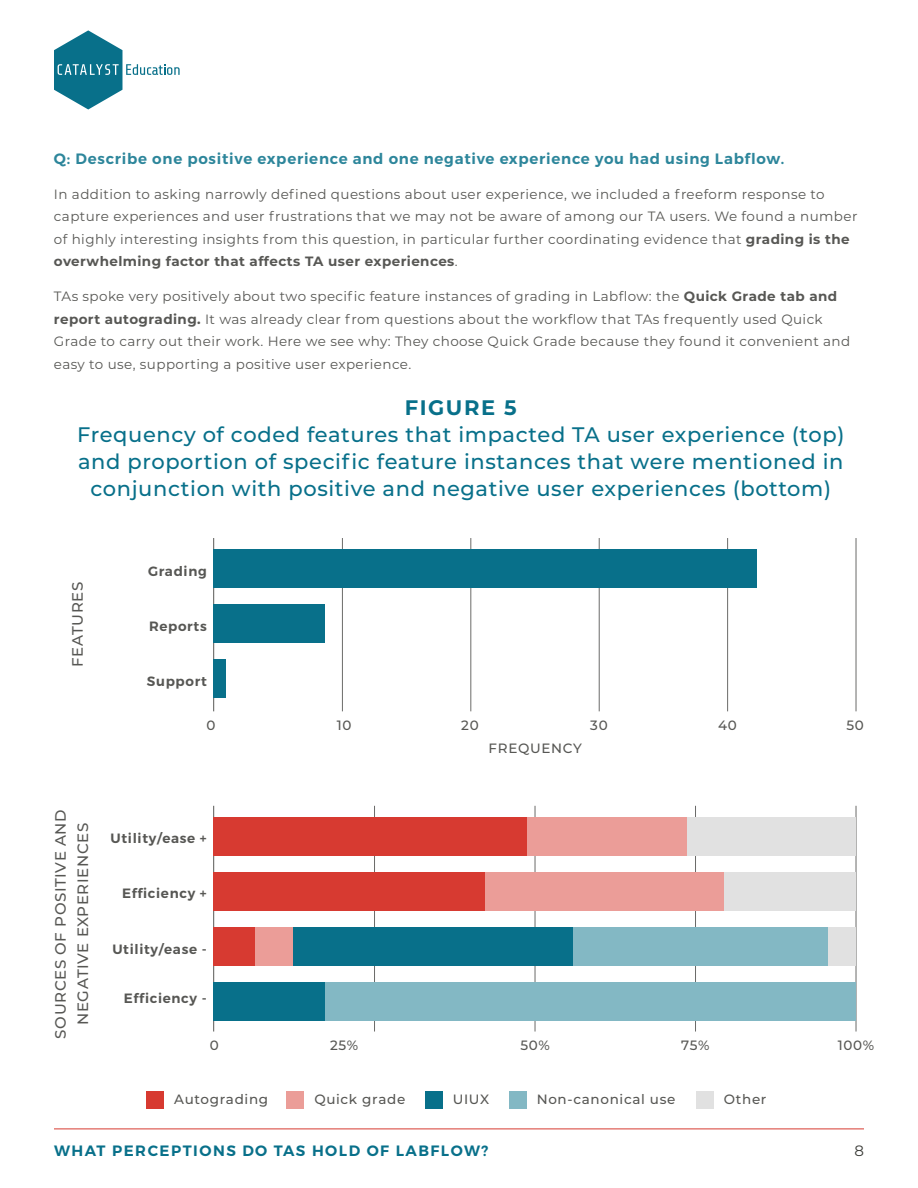
<style>
.page{position:relative;width:918px;height:1188px;background:#fff}
.page>*{position:absolute;margin:0;border:0;box-sizing:border-box;transform-origin:0 0}
.t1{font:500 21px/27px "Montserrat";letter-spacing:.03em;color:#08708a;text-align:center}
.t2{font:700 21px "Montserrat";letter-spacing:.075em;color:#08708a}
.t3{font:600 15px "Montserrat";letter-spacing:.05em;color:#2d869b}
.t4{font:500 15px/22.5px "Montserrat";letter-spacing:.04em;color:#575754;text-align:center}
.t5{font:600 15px "Montserrat";letter-spacing:.1em;color:#08708a}
.t6{font:15px "Montserrat";color:#393a36}
.t7{font:13.5px/22.5px "Montserrat";letter-spacing:.03em;color:#575754}
.t8{font:500 13.5px "Montserrat";letter-spacing:.05em;color:#575754}
.t9{font:600 13.5px "Montserrat";letter-spacing:.05em;color:#575754}
.s1{font-weight:700}
</style>
<div class="page">
<svg style="left:54px;top:30px;width:126px;height:80px"></svg>
<hr style="left:54px;top:1129px;width:810px;height:1px;background:#d73a31">
<svg style="left:453px;top:707px;width:404px;height:423px"></svg>
<svg style="left:708px;top:849px;width:148px;height:281px"></svg>
<svg style="left:769px;top:864px;width:95px;height:266px"></svg>
<hr style="left:213px;top:538px;width:1px;height:173px;background:#6b6b69">
<hr style="left:213px;top:806px;width:1px;height:226px;background:#6b6b69">
<hr style="left:342px;top:538px;width:1px;height:173px;background:#6b6b69">
<hr style="left:374px;top:806px;width:1px;height:226px;background:#6b6b69">
<hr style="left:471px;top:538px;width:1px;height:173px;background:#6b6b69">
<hr style="left:535px;top:806px;width:1px;height:226px;background:#6b6b69">
<hr style="left:599px;top:538px;width:1px;height:173px;background:#6b6b69">
<hr style="left:695px;top:806px;width:1px;height:226px;background:#6b6b69">
<hr style="left:727px;top:538px;width:1px;height:173px;background:#6b6b69">
<hr style="left:856px;top:538px;width:1px;height:173px;background:#6b6b69">
<hr style="left:856px;top:806px;width:1px;height:226px;background:#6b6b69">
<div style="left:213px;top:550px;width:543px;height:38px;background:#08708a"></div>
<div style="left:213px;top:818px;width:642px;height:38px;background:#e1e1e1"></div>
<div style="left:213px;top:605px;width:111px;height:38px;background:#08708a"></div>
<div style="left:213px;top:872px;width:642px;height:39px;background:#e1e1e1"></div>
<div style="left:213px;top:659px;width:13px;height:39px;background:#08708a"></div>
<div style="left:213px;top:927px;width:642px;height:39px;background:#e1e1e1"></div>
<div style="left:213px;top:982px;width:642px;height:38px;background:#83b8c4"></div>
<div style="left:146px;top:1091px;width:18px;height:18px;background:#d73a31"></div>
<div style="left:509px;top:1091px;width:17px;height:18px;background:#83b8c4"></div>
<div style="left:286px;top:1091px;width:18px;height:18px;background:#eb9d98"></div>
<div style="left:696px;top:1091px;width:18px;height:18px;background:#e1e1e1"></div>
<div style="left:425px;top:1091px;width:18px;height:18px;background:#08708a"></div>
<div style="left:213px;top:818px;width:474px;height:38px;background:#eb9d98"></div>
<div style="left:213px;top:872px;width:511px;height:39px;background:#eb9d98"></div>
<div style="left:213px;top:818px;width:313px;height:38px;background:#d73a31"></div>
<div style="left:213px;top:872px;width:272px;height:39px;background:#d73a31"></div>
<div style="left:213px;top:927px;width:614px;height:39px;background:#83b8c4"></div>
<div style="left:213px;top:927px;width:359px;height:39px;background:#08708a"></div>
<div style="left:213px;top:927px;width:79px;height:39px;background:#eb9d98"></div>
<div style="left:213px;top:927px;width:41px;height:39px;background:#d73a31"></div>
<div style="left:213px;top:982px;width:111px;height:38px;background:#08708a"></div>
<p class="t3" style="left:54px;top:149px;width:732px">Q: Describe one positive experience and one negative experience you had using Labflow.</p>
<p class="t7" style="left:54px;top:182px;width:805px">In addition to asking narrowly defined questions about user experience, we included a freeform response to capture experiences and user frustrations that we may not be aware of among our TA users. We found a number of highly interesting insights from this question, in particular further coordinating evidence that <span class="s1">grading is the overwhelming factor that affects TA user experiences</span>.</p>
<p class="t7" style="left:54px;top:285px;width:798px">TAs spoke very positively about two specific feature instances of grading in Labflow: the <span class="s1">Quick Grade tab and report autograding.</span> It was already clear from questions about the workflow that TAs frequently used Quick Grade to carry out their work. Here we see why: They choose Quick Grade because they found it convenient and easy to use, supporting a positive user experience.</p>
<h1 class="t2" style="left:405px;top:392px;width:114px">FIGURE 5</h1>
<h1 class="t1" style="left:77px;top:420px;width:769px">Frequency of coded features that impacted TA user experience (top) and proportion of specific feature instances that were mentioned in conjunction with positive and negative user experiences (bottom)</h1>
<p class="t4" style="left:66px;top:667px;width:86px;rotate:-90deg">FEATURES</p>
<p class="t4" style="left:49px;top:1039px;width:231px;rotate:-90deg">SOURCES OF POSITIVE AND<br>NEGATIVE EXPERIENCES</p>
<p class="t9" style="left:148px;top:562px;width:60px">Grading</p>
<p class="t9" style="left:149px;top:618px;width:59px">Reports</p>
<p class="t9" style="left:147px;top:673px;width:61px">Support</p>
<p class="t8" style="left:207px;top:716px;width:11px">0</p>
<p class="t8" style="left:337px;top:716px;width:16px">10</p>
<p class="t8" style="left:461px;top:716px;width:19px">20</p>
<p class="t8" style="left:590px;top:716px;width:19px">30</p>
<p class="t8" style="left:718px;top:716px;width:20px">40</p>
<p class="t8" style="left:846px;top:716px;width:19px">50</p>
<p class="t8" style="left:489px;top:739px;width:95px">FREQUENCY</p>
<p class="t9" style="left:111px;top:830px;width:98px">Utility/ease +</p>
<p class="t9" style="left:122px;top:885px;width:86px">Efficiency +</p>
<p class="t9" style="left:112px;top:940px;width:96px">Utility/ease -</p>
<p class="t9" style="left:124px;top:990px;width:84px">Efficiency -</p>
<p class="t8" style="left:210px;top:1036px;width:11px">0</p>
<p class="t8" style="left:330px;top:1036px;width:30px">25%</p>
<p class="t8" style="left:520px;top:1036px;width:31px">50%</p>
<p class="t8" style="left:681px;top:1036px;width:30px">75%</p>
<p class="t8" style="left:838px;top:1036px;width:38px">100%</p>
<p class="t8" style="left:174px;top:1090px;width:95px">Autograding</p>
<p class="t8" style="left:314px;top:1090px;width:92px">Quick grade</p>
<p class="t8" style="left:453px;top:1090px;width:38px">UIUX</p>
<p class="t8" style="left:537px;top:1090px;width:140px">Non-canonical use</p>
<p class="t8" style="left:724px;top:1090px;width:44px">Other</p>
<p class="t5" style="left:54px;top:1142px;width:436px">WHAT PERCEPTIONS DO TAS HOLD OF LABFLOW?</p>
<p class="t6" style="left:854px;top:1141px;width:11px">8</p>
</div>
